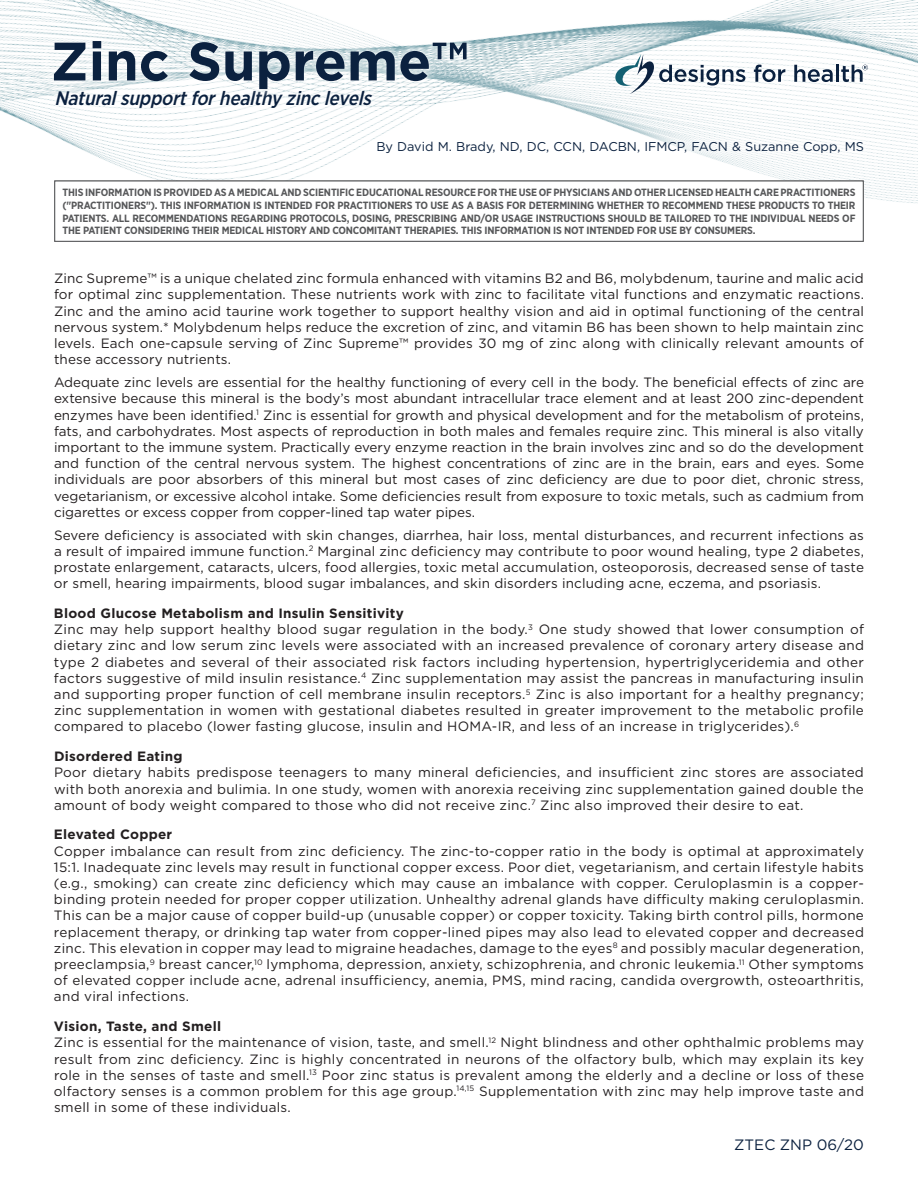
<style>
.page{position:relative;width:918px;height:1188px;background:#fff}
.page>*{position:absolute;margin:0;border:0;box-sizing:border-box;transform-origin:0 0}
.t1{font:700 54px "Gotham";color:#0b213f}
.t2{font:italic 500 19.5px "Gotham Narrow";color:#0b213f}
.t3{font:15px "Gotham";color:#0b213f}
.t4{font:13.5px/16.2px "Gotham";letter-spacing:.02em;color:#231f20;text-align:justify}
.t5{font:700 13.5px "Gotham";letter-spacing:.02em;color:#231f20}
.t6{font:12.75px "Gotham";color:#0b213f}
.t7{font:700 10.5px/12.6px "Gotham Narrow";letter-spacing:-.015em;color:#57585a;text-align:justify}
.s1{font-weight:700}
</style>
<div class="page">
<img style="left:0;top:0;width:918px;height:203px">
<svg style="left:608px;top:50px;width:137px;height:44px"></svg>
<svg style="left:754px;top:65px;width:31px;height:17px"></svg>
<svg style="left:794px;top:65px;width:39px;height:17px"></svg>
<hr style="left:836px;top:65px;width:3px;height:17px;background:#0b213f">
<svg style="left:841px;top:65px;width:27px;height:17px"></svg>
<div style="left:54px;top:181px;width:810px;height:61px;background:#fff;border:1px solid #57585a"></div>
<div style="left:368px;top:132px;width:505px;height:31px;background:#fff"></div>
<div style="left:46px;top:81px;width:336px;height:37px;background:#fff;opacity:.51"></div>
<div style="left:44px;top:31px;width:432px;height:68px;background:#fff;opacity:.51"></div>
<h1 class="t1" style="left:51px;top:26px;width:420px">Zinc Supreme™</h1>
<h2 class="t2" style="left:55px;top:86px;width:323px">Naturalsupportforhealthyzinclevels</h2>
<p class="t6" style="left:376px;top:139px;width:489px">By David M. Brady, ND, DC, CCN, DACBN, IFMCP, FACN &amp; Suzanne Copp, MS</p>
<p class="t7" style="left:62px;top:186px;width:795px">THIS INFORMATION IS PROVIDED AS A MEDICAL AND SCIENTIFIC EDUCATIONAL RESOURCE FOR THE USE OF PHYSICIANS AND OTHER LICENSED HEALTH CARE PRACTITIONERS ("PRACTITIONERS"). THIS INFORMATION IS INTENDED FOR PRACTITIONERS TO USE AS A BASIS FOR DETERMINING WHETHER TO RECOMMEND THESE PRODUCTS TO THEIR PATIENTS. ALL RECOMMENDATIONS REGARDING PROTOCOLS, DOSING, PRESCRIBING AND/OR USAGE INSTRUCTIONS SHOULD BE TAILORED TO THE INDIVIDUAL NEEDS OF THE PATIENT CONSIDERING THEIR MEDICAL HISTORY AND CONCOMITANT THERAPIES. THIS INFORMATION IS NOT INTENDED FOR USE BY CONSUMERS.</p>
<p class="t4" style="left:54px;top:270px;width:811px">Zinc Supreme™ is a unique chelated zinc formula enhanced with vitamins B2 and B6, molybdenum, taurine and malic acid for optimal zinc supplementation. These nutrients work with zinc to facilitate vital functions and enzymatic reactions.<br>Zinc and the amino acid taurine work together to support healthy vision and aid in optimal functioning of the central nervous system.* Molybdenum helps reduce the excretion of zinc, and vitamin B6 has been shown to help maintain zinc levels. Each one-capsule serving of Zinc Supreme™ provides 30 mg of zinc along with clinically relevant amounts of these accessory nutrients.</p>
<p class="t4" style="left:54px;top:374px;width:812px">Adequate zinc levels are essential for the healthy functioning of every cell in the body. The beneficial effects of zinc are extensive because this mineral is the body’s most abundant intracellular trace element and at least 200 zinc-dependent enzymes have been identified.<sup>1</sup> Zinc is essential for growth and physical development and for the metabolism of proteins, fats, and carbohydrates. Most aspects of reproduction in both males and females require zinc. This mineral is also vitally important to the immune system. Practically every enzyme reaction in the brain involves zinc and so do the development and function of the central nervous system. The highest concentrations of zinc are in the brain, ears and eyes. Some individuals are poor absorbers of this mineral but most cases of zinc deficiency are due to poor diet, chronic stress, vegetarianism, or excessive alcohol intake. Some deficiencies result from exposure to toxic metals, such as cadmium from cigarettes or excess copper from copper-lined tap water pipes.</p>
<p class="t4" style="left:54px;top:527px;width:812px">Severe deficiency is associated with skin changes, diarrhea, hair loss, mental disturbances, and recurrent infections as a result of impaired immune function.<sup>2</sup> Marginal zinc deficiency may contribute to poor wound healing, type 2 diabetes, prostate enlargement, cataracts, ulcers, food allergies, toxic metal accumulation, osteoporosis, decreased sense of taste or smell, hearing impairments, blood sugar imbalances, and skin disorders including acne, eczema, and psoriasis.</p>
<p class="t4" style="left:54px;top:605px;width:812px;text-align:left"><span class="s1">Blood Glucose Metabolism and Insulin Sensitivity<br></span>Zinc may help support healthy blood sugar regulation in the body.<sup>3</sup> One study showed that lower consumption of dietary zinc and low serum zinc levels were associated with an increased prevalence of coronary artery disease and type 2 diabetes and several of their associated risk factors including hypertension, hypertriglyceridemia and other factors suggestive of mild insulin resistance.<sup>4</sup> Zinc supplementation may assist the pancreas in manufacturing insulin and supporting proper function of cell membrane insulin receptors.<sup>5</sup> Zinc is also important for a healthy pregnancy; zinc supplementation in women with gestational diabetes resulted in greater improvement to the metabolic profile compared to placebo (lower fasting glucose, insulin and HOMA-IR, and less of an increase in triglycerides).<sup>6</sup></p>
<p class="t5" style="left:54px;top:747px;width:130px">Disordered Eating</p>
<p class="t4" style="left:54px;top:764px;width:811px">Poor dietary habits predispose teenagers to many mineral deficiencies, and insufficient zinc stores are associated with both anorexia and bulimia. In one study, women with anorexia receiving zinc supplementation gained double the amount of body weight compared to those who did not receive zinc.<sup>7</sup> Zinc also improved their desire to eat.</p>
<p class="t5" style="left:54px;top:826px;width:120px">Elevated Copper</p>
<p class="t4" style="left:54px;top:842px;width:812px">Copper imbalance can result from zinc deficiency. The zinc-to-copper ratio in the body is optimal at approximately 15:1. Inadequate zinc levels may result in functional copper excess. Poor diet, vegetarianism, and certain lifestyle habits (e.g., smoking) can create zinc deficiency which may cause an imbalance with copper. Ceruloplasmin is a copper&shy;binding protein needed for proper copper utilization. Unhealthy adrenal glands have difficulty making ceruloplasmin.<br>This can be a major cause of copper build-up (unusable copper) or copper toxicity. Taking birth control pills, hormone replacement therapy, or drinking tap water from copper-lined pipes may also lead to elevated copper and decreased zinc. This elevation in copper may lead to migraine headaches, damage to the eyes<sup>8</sup> and possibly macular degeneration, preeclampsia,<sup>9</sup> breast cancer,<sup>10</sup> lymphoma, depression, anxiety, schizophrenia, and chronic leukemia.<sup>11</sup> Other symptoms of elevated copper include acne, adrenal insufficiency, anemia, PMS, mind racing, candida overgrowth, osteoarthritis, and viral infections.</p>
<p class="t4" style="left:54px;top:1018px;width:812px;text-align:left"><span class="s1">Vision, Taste, and Smell<br></span>Zinc is essential for the maintenance of vision, taste, and smell.<sup>12</sup> Night blindness and other ophthalmic problems may result from zinc deficiency. Zinc is highly concentrated in neurons of the olfactory bulb, which may explain its key role in the senses of taste and smell.<sup>13</sup> Poor zinc status is prevalent among the elderly and a decline or loss of these olfactory senses is a common problem for this age group.<sup>14,15</sup> Supplementation with zinc may help improve taste and smell in some of these individuals.</p>
<p class="t3" style="left:734px;top:1136px;width:131px">ZTEC ZNP 06/20</p>
</div>
